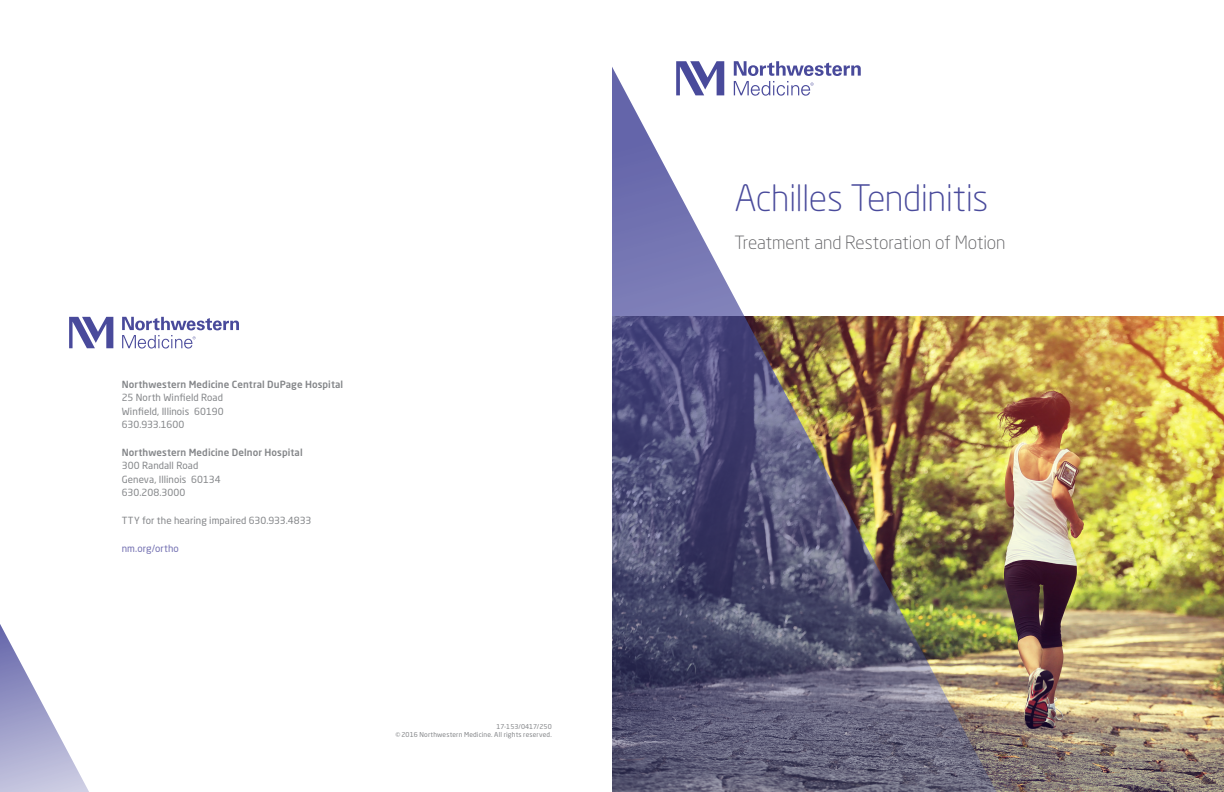
<style>
.page{position:relative;width:1224px;height:792px;background:#fff}
.page>*{position:absolute;margin:0;border:0;box-sizing:border-box;transform-origin:0 0}
.NM_-_Cover_Title{font:300 36px "Neo Sans Pro";letter-spacing:-.015em;color:#494a9b}
.NM_-_Cover_Subtitle{font:300 18px "Neo Sans Pro";letter-spacing:-.01em;color:#5f5f62}
.NM_-_Contact_Info{font:9.8px/13.4px "Neo Sans Pro";letter-spacing:.005em;color:#848689}
.NM_-_Contact_Info-2{font:9.8px "Neo Sans Pro";letter-spacing:.01em;color:#7471b2}
.NM_-_Signature_Copyr{font:6.7px/8.5px "Neo Sans Pro";letter-spacing:.02em;color:#848689;text-align:right}
.s1{font-weight:500}
</style>
<div class="page">
<img style="left:1001px;top:317px;width:223px;height:475px">
<img style="left:612px;top:67px;width:389px;height:725px">
<svg style="left:676px;top:61px;width:48px;height:34px"></svg>
<svg style="left:734px;top:61px;width:127px;height:35px"></svg>
<svg style="left:0;top:624px;width:89px;height:168px"></svg>
<svg style="left:69px;top:317px;width:44px;height:31px"></svg>
<svg style="left:122px;top:317px;width:117px;height:32px"></svg>
<p class="NM_-_Contact_Info" style="left:122px;top:377px;width:223px"><span class="s1">Northwestern Medicine Central DuPage Hospital<br></span>25 North Winfield Road<br>Winfield, Illinois 60190<br>630.933.1600</p>
<p class="NM_-_Contact_Info" style="left:122px;top:446px;width:182px"><span class="s1">Northwestern Medicine Delnor Hospital<br></span>300 Randall Road<br>Geneva, Illinois 60134<br>630.208.3000</p>
<p class="NM_-_Contact_Info" style="left:122px;top:514px;width:191px">TTY for the hearing impaired 630.933.4833</p>
<p class="NM_-_Contact_Info-2" style="left:122px;top:543px;width:59px">nm.org/ortho</p>
<p class="NM_-_Signature_Copyr" style="left:396px;top:722px;width:158px">17-153/0417/250<br>©2016 Northwestern Medicine. All rights reserved.</p>
<p class="NM_-_Cover_Title" style="left:734px;top:176px;width:255px">Achilles Tendinitis</p>
<p class="NM_-_Cover_Subtitle" style="left:734px;top:232px;width:273px">Treatment and Restoration of Motion</p>
</div>
